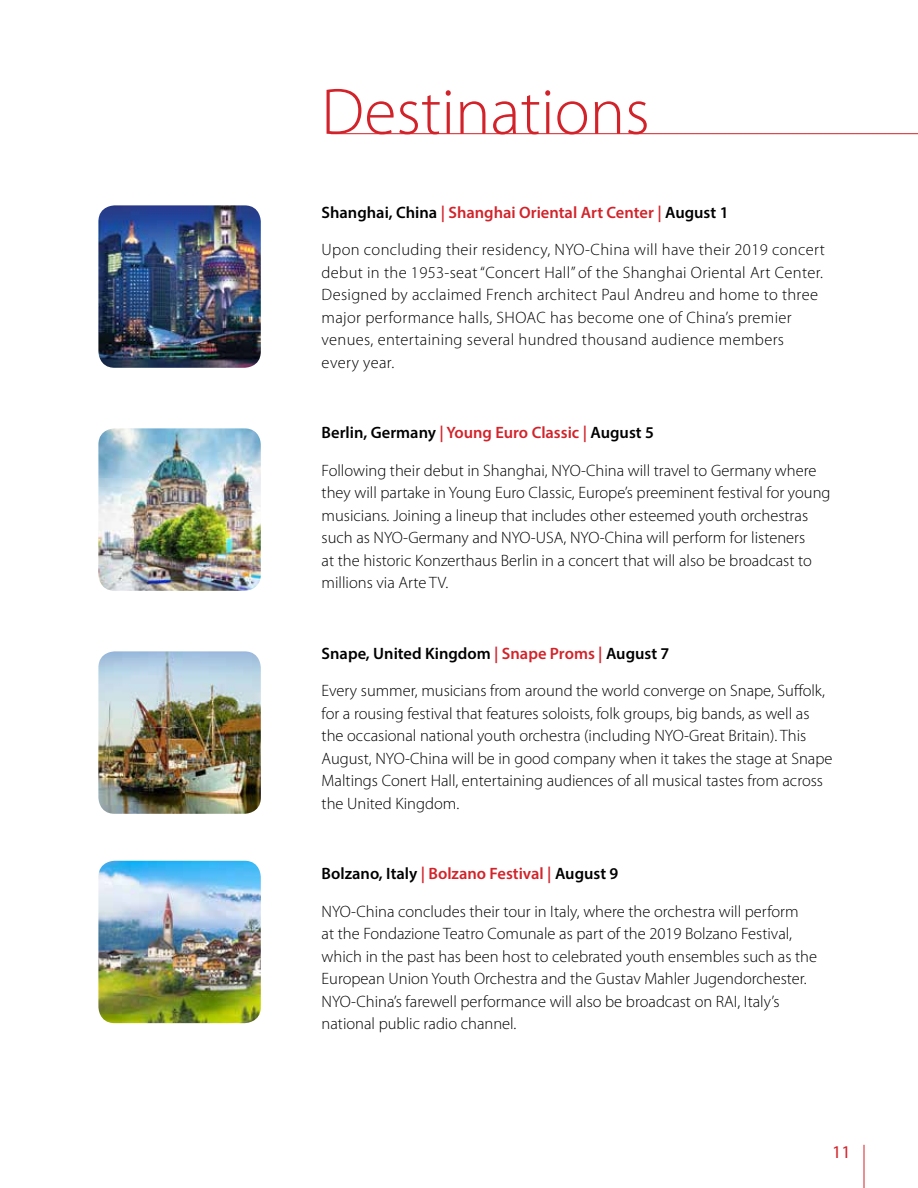
<style>
.page{position:relative;width:918px;height:1188px;background:#fff}
.page>*{position:absolute;margin:0;border:0;box-sizing:border-box;transform-origin:0 0}
.t1{font:300 66px "Myriad Pro";color:#d2232a}
.t2{font:18px "Myriad Pro";color:#d2232a}
.t3{font:300 16.5px/22.5px "Myriad Pro";color:#000}
.t4{font:300 16.5px/22.5px "Myriad Pro";letter-spacing:.02em;color:#000}
.t5{font:600 16.5px "Myriad Pro";color:#000}
.t6{font:600 16.5px "Myriad Pro";color:#d2232a}
.s1{color:#000}
.s2{color:#d2232a}
</style>
<div class="page">
<hr style="left:864px;top:1145px;width:1px;height:43px;background:#d2232a">
<hr style="left:331px;top:133px;width:587px;height:1px;background:#d2232a">
<img style="left:98px;top:205px;width:163px;height:163px">
<img style="left:98px;top:428px;width:163px;height:163px">
<img style="left:98px;top:651px;width:163px;height:163px">
<img style="left:98px;top:861px;width:163px;height:162px">
<h1 class="t1" style="left:321px;top:75px;width:330px">Destinations</h1>
<p class="t6" style="left:322px;top:202px;width:408px"><span class="s1">Shanghai, China</span> | Shanghai Oriental Art Center | <span class="s1">August 1</span></p>
<p class="t4" style="left:322px;top:239px;width:505px">Upon concluding their residency, NYO-China will have their 2019 concert debut in the 1953-seat “Concert Hall” of the Shanghai Oriental Art Center.<br>Designed by acclaimed French architect Paul Andreu and home to three major performance halls, SHOAC has become one of China’s premier venues, entertaining several hundred thousand audience members every year.</p>
<p class="t5" style="left:322px;top:422px;width:334px">Berlin, Germany <span class="s2">| Young Euro Classic |</span> August 5</p>
<p class="t3" style="left:322px;top:459px;width:510px">Following their debut in Shanghai, NYO-China will travel to Germany where they will partake in Young Euro Classic, Europe’s preeminent festival for young musicians. Joining a lineup that includes other esteemed youth orchestras such as NYO-Germany and NYO-USA, NYO-China will perform for listeners<br>at the historic Konzerthaus Berlin in a concert that will also be broadcast to millions via Arte TV.</p>
<p class="t5" style="left:322px;top:643px;width:349px">Snape, United Kingdom <span class="s2">| Snape Proms |</span> August 7</p>
<p class="t3" style="left:322px;top:680px;width:512px">Every summer, musicians from around the world converge on Snape, Suffolk, for a rousing festival that features soloists, folk groups, big bands, as well as the occasional national youth orchestra (including NYO-Great Britain). This August, NYO-China will be in good company when it takes the stage at Snape Maltings Conert Hall, entertaining audiences of all musical tastes from across the United Kingdom.</p>
<p class="t5" style="left:322px;top:863px;width:298px">Bolzano, Italy <span class="s2">| Bolzano Festival |</span> August 9</p>
<p class="t3" style="left:322px;top:900px;width:497px">NYO-China concludes their tour in Italy, where the orchestra will perform<br>at the Fondazione Teatro Comunale as part of the 2019 Bolzano Festival, which in the past has been host to celebrated youth ensembles such as the European Union Youth Orchestra and the Gustav Mahler Jugendorchester.<br>NYO-China’s farewell performance will also be broadcast on RAI, Italy’s national public radio channel.</p>
<p class="t2" style="left:832px;top:1141px;width:20px">11</p>
</div>
